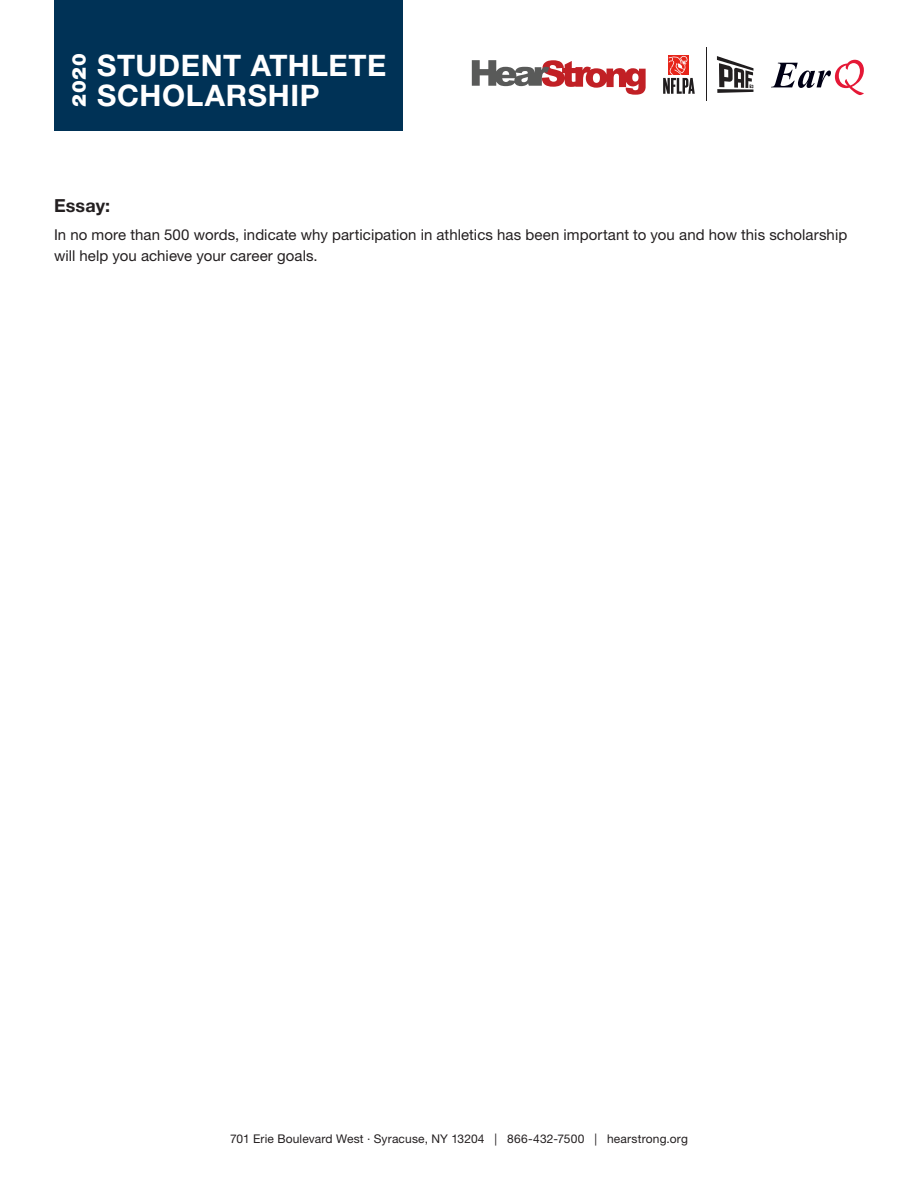
<style>
.page{position:relative;width:918px;height:1188px;background:#fff}
.page>*{position:absolute;margin:0;border:0;box-sizing:border-box;transform-origin:0 0}
.t1{font:700 29.7px "Helvetica Neue LT Std";letter-spacing:.02em;color:#fff}
.t2{font:900 19.2px "Helvetica Neue LT Std";color:#fff}
.heading{font:700 18px "Helvetica Neue LT Std";letter-spacing:.005em;color:#231f20}
.body{font:15px/21px "Helvetica Neue LT Std";letter-spacing:.005em;color:#231f20}
.t3{font:12px "Helvetica Neue LT Std";letter-spacing:.015em;color:#231f20}
</style>
<div class="page">
<div style="left:54px;top:0;width:349px;height:131px;background:#003256"></div>
<svg style="left:771px;top:60px;width:93px;height:35px"></svg>
<svg style="left:663px;top:55px;width:32px;height:39px"></svg>
<svg style="left:717px;top:56px;width:36px;height:37px"></svg>
<hr style="left:706px;top:48px;width:1px;height:53px;background:#201d1e">
<svg style="left:472px;top:60px;width:174px;height:35px"></svg>
<p class="t2" style="left:68px;top:107px;width:55px;rotate:-90deg">2020</p>
<h1 class="t1" style="left:97px;top:47px;width:291px">STUDENT ATHLETE</h1>
<h1 class="t1" style="left:97px;top:77px;width:224px">SCHOLARSHIP</h1>
<p class="heading" style="left:54px;top:195px;width:58px">Essay:</p>
<p class="body" style="left:54px;top:224px;width:795px">In no more than 500 words, indicate why participation in athletics has been important to you and how this scholarship will help you achieve your career goals.</p>
<p class="t3" style="left:230px;top:1131px;width:459px">701 Erie Boulevard West · Syracuse, NY 13204 | 866-432-7500 | hearstrong.org</p>
</div>
